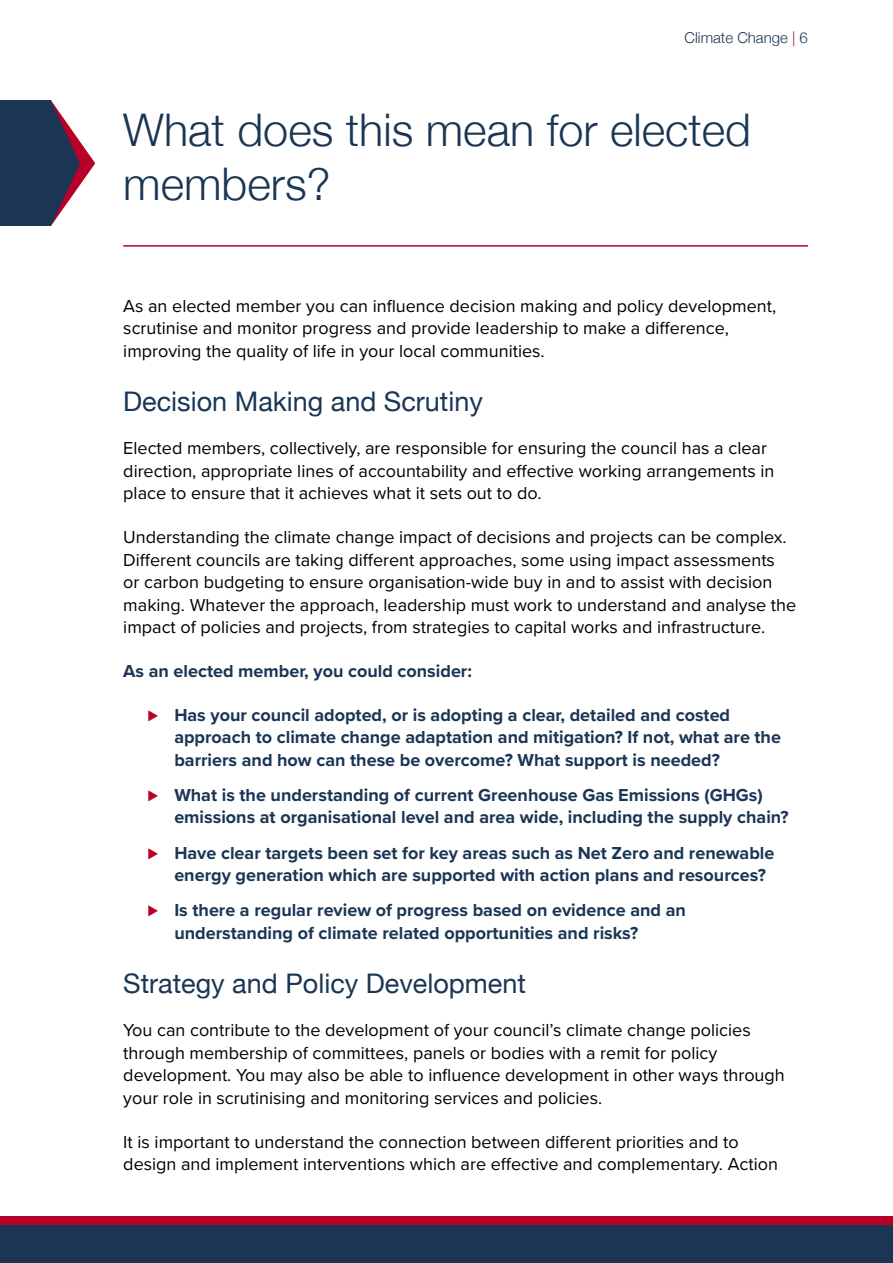
<style>
.page{position:relative;width:893px;height:1263px;background:#fff}
.page>*{position:absolute;margin:0;border:0;box-sizing:border-box;transform-origin:0 0}
.t1{font:300 45px/54px "Helvetica Neue";color:#1a3654}
.t2{font:27px "Helvetica Neue";color:#1a3654}
.body_text{font:18px/22.5px "Proxima Nova";color:#000}
.bulleted_list{font:700 18px/22.5px "Proxima Nova";color:#1a3654}
.body_text-2{font:700 18px "Proxima Nova";color:#1a3654}
.t3{font:300 15px "Helvetica Neue";color:#1a3654}
.s1{color:#b90027}
.s2{font-weight:400;color:#b90027}
</style>
<div class="page">
<div style="left:0;top:1225px;width:893px;height:38px;background:#1a3654"></div>
<div style="left:0;top:1216px;width:893px;height:9px;background:#b90027"></div>
<hr style="left:123px;top:245px;width:685px;height:2px;background:#b90027">
<div style="left:0;top:100px;width:51px;height:126px;background:#1a3654"></div>
<svg style="left:51px;top:100px;width:44px;height:126px"></svg>
<p class="t3" style="left:685px;top:26px;width:125px">Climate Change <span class="s1">|</span> 6</p>
<h2 class="t1" style="left:123px;top:99px;width:629px">What does this mean for elected members?</h2>
<p class="body_text" style="left:123px;top:294px;width:654px">As an elected member you can influence decision making and policy development, scrutinise and monitor progress and provide leadership to make a difference, improving the quality of life in your local communities.</p>
<h3 class="t2" style="left:123px;top:381px;width:361px">Decision Making and Scrutiny</h3>
<p class="body_text" style="left:123px;top:436px;width:653px">Elected members, collectively, are responsible for ensuring the council has a clear direction, appropriate lines of accountability and effective working arrangements in place to ensure that it achieves what it sets out to do.</p>
<p class="body_text" style="left:123px;top:525px;width:674px">Understanding the climate change impact of decisions and projects can be complex.<br>Different councils are taking different approaches, some using impact assessments<br>or carbon budgeting to ensure organisation-wide buy in and to assist with decision making. Whatever the approach, leadership must work to understand and analyse the impact of policies and projects, from strategies to capital works and infrastructure.</p>
<p class="body_text-2" style="left:123px;top:657px;width:350px">As an elected member, you could consider:</p>
<p class="bulleted_list" style="left:174px;top:703px;width:608px;text-indent:-27px"><span class="s2">⊲</span> Has your council adopted, or is adopting a clear, detailed and costed approach to climate change adaptation and mitigation? If not, what are the barriers and how can these be overcome? What support is needed?</p>
<p class="bulleted_list" style="left:174px;top:783px;width:616px;text-indent:-27px"><span class="s2">⊲</span> What is the understanding of current Greenhouse Gas Emissions (GHGs) emissions at organisational level and area wide, including the supply chain?</p>
<p class="bulleted_list" style="left:174px;top:841px;width:602px;text-indent:-27px"><span class="s2">⊲</span> Have clear targets been set for key areas such as Net Zero and renewable energy generation which are supported with action plans and resources?</p>
<p class="bulleted_list" style="left:174px;top:899px;width:513px;text-indent:-27px"><span class="s2">⊲</span> Is there a regular review of progress based on evidence and an understanding of climate related opportunities and risks?</p>
<h3 class="t2" style="left:123px;top:963px;width:404px">Strategy and Policy Development</h3>
<p class="body_text" style="left:123px;top:1018px;width:663px">You can contribute to the development of your council’s climate change policies through membership of committees, panels or bodies with a remit for policy development. You may also be able to influence development in other ways through your role in scrutinising and monitoring services and policies.</p>
<p class="body_text" style="left:123px;top:1129px;width:656px">It is important to understand the connection between different priorities and to design and implement interventions which are effective and complementary. Action</p>
</div>
